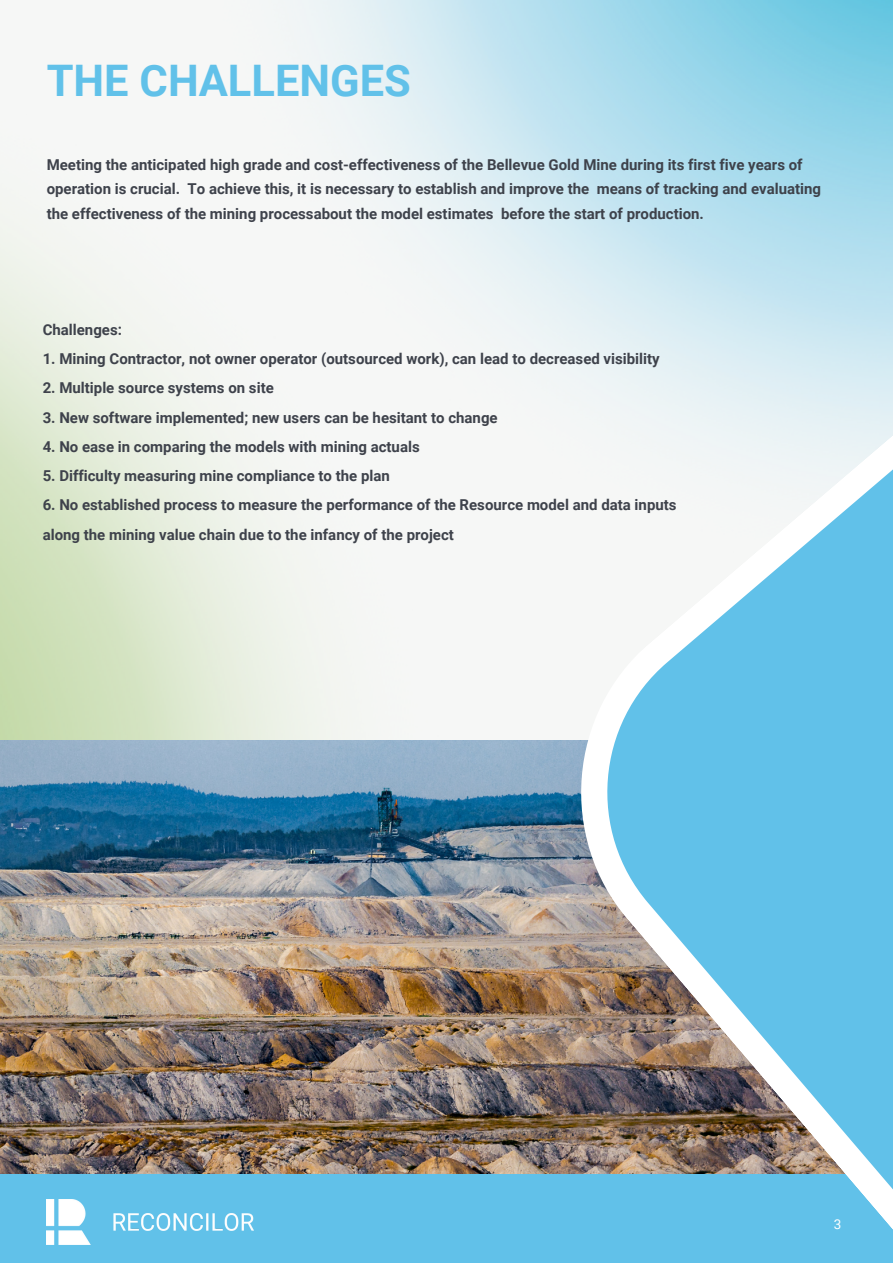
<style>
.page{position:relative;width:893px;height:1264px;background:#fff}
.page>*{position:absolute;margin:0;border:0;box-sizing:border-box;transform-origin:0 0}
.t1{font:700 43.5px "Roboto";color:#61c1e9}
.t2{font:700 15px/24.8px "Roboto";color:#3e424b}
.t3{font:13.5px "Roboto";color:#fff}
</style>
<div class="page">
<img style="left:0;top:0;width:892px;height:740px">
<div style="left:0;top:1173px;width:892px;height:89px;background:#61c1e9"></div>
<img style="left:47px;top:1199px;width:206px;height:45px">
<img style="left:0;top:740px;width:557px;height:433px">
<svg style="left:557px;top:88px;width:335px;height:1140px"></svg>
<p class="t1" style="left:47px;top:56px;width:366px">THE CHALLENGES</p>
<p class="t2" style="left:47px;top:152px;width:775px">Meeting the anticipated high grade and cost-effectiveness of the Bellevue Gold Mine during its first five years of operation is crucial. To achieve this, it is necessary to establish and improve the means of tracking and evaluating the effectiveness of the mining processabout the model estimates before the start of production.</p>
<p class="t2" style="left:43px;top:317px;width:81px">Challenges:</p>
<p class="t2" style="left:43px;top:346px;width:618px">1. Mining Contractor, not owner operator (outsourced work), can lead to decreased visibility</p>
<p class="t2" style="left:43px;top:376px;width:233px">2. Multiple source systems on site</p>
<p class="t2" style="left:43px;top:405px;width:456px">3. New software implemented; new users can be hesitant to change</p>
<p class="t2" style="left:43px;top:434px;width:378px">4. No ease in comparing the models with mining actuals</p>
<p class="t2" style="left:43px;top:463px;width:349px">5. Difficulty measuring mine compliance to the plan</p>
<p class="t2" style="left:43px;top:490px;width:635px;line-height:29.2px">6. No established process to measure the performance of the Resource model and data inputs along the mining value chain due to the infancy of the project</p>
<p class="t3" style="left:833px;top:1216px;width:9px">3</p>
</div>
